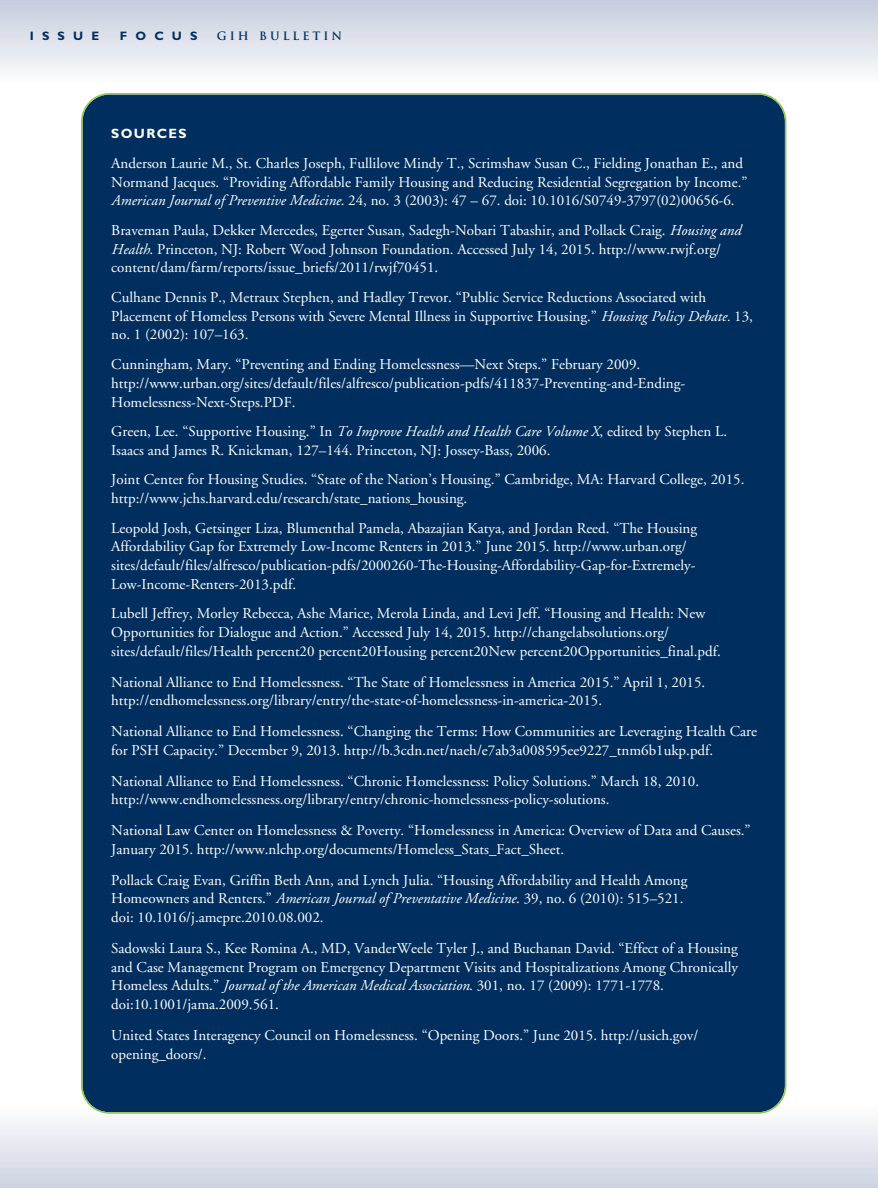
<style>
.page{position:relative;width:878px;height:1188px;background:#fff}
.page>*{position:absolute;margin:0;border:0;box-sizing:border-box;transform-origin:0 0}
.t1{font:15px/18.8px "Adobe Garamond";color:#fff}
.t2{font:700 13.5px "Gill Sans";letter-spacing:.1em;color:#fff}
.t3{font:700 12.3px "Gill Sans";letter-spacing:.66em;color:#002e5e}
.t4{font:700 11.25px "Trajan";letter-spacing:.265em;color:#002e5e}
.s1{font-style:italic}
</style>
<div class="page">
<div style="left:0;top:1107px;width:877px;height:81px;background:linear-gradient(to bottom,#fcfdfd,#cdd2e1)"></div>
<div style="left:0;top:0;width:877px;height:82px;background:linear-gradient(to bottom,#c5cbdc,#fafbfc)"></div>
<div style="left:81px;top:93px;width:705px;height:1021px;background:#002e5e"></div>
<hr style="left:0;top:1187px;width:878px;height:1px;background:#fff">
<p class="t3" style="left:30px;top:31px;width:71px">ISSUE</p>
<p class="t3" style="left:120px;top:31px;width:79px">FOCUS</p>
<p class="t4" style="left:217px;top:29px;width:127px">GIH BULLETIN</p>
<p class="t2" style="left:111px;top:129px;width:77px">SOURCES</p>
<p class="t1" style="left:111px;top:155px;width:637px">Anderson Laurie M., St. Charles Joseph, Fullilove Mindy T., Scrimshaw Susan C., Fielding Jonathan E., and<br>Normand Jacques. “Providing Affordable Family Housing and Reducing Residential Segregation by Income.”<br><span class="s1">American Journal of Preventive Medicine</span>. 24, no. 3 (2003): 47 – 67. doi: 10.1016/S0749-3797(02)00656-6.</p>
<p class="t1" style="left:111px;top:222px;width:631px">Braveman Paula, Dekker Mercedes, Egerter Susan, Sadegh-Nobari Tabashir, and Pollack Craig. <span class="s1">Housing and<br>Health</span>. Princeton, NJ: Robert Wood Johnson Foundation. Accessed July 14, 2015. http://www.rwjf.org/ content/dam/farm/reports/issue_briefs/2011/rwjf70451.</p>
<p class="t1" style="left:111px;top:289px;width:643px">Culhane Dennis P., Metraux Stephen, and Hadley Trevor. “Public Service Reductions Associated with<br>Placement of Homeless Persons with Severe Mental Illness in Supportive Housing.” <span class="s1">Housing Policy Debate.</span> 13, no. 1 (2002): 107–163.</p>
<p class="t1" style="left:111px;top:356px;width:575px">Cunningham, Mary. “Preventing and Ending Homelessness—Next Steps.” February 2009. http://www.urban.org/sites/default/files/alfresco/publication-pdfs/411837-Preventing-and-Ending-<br>Homelessness-Next-Steps.PDF.</p>
<p class="t1" style="left:111px;top:423px;width:617px">Green, Lee. “Supportive Housing.” In <span class="s1">To Improve Health and Health Care Volume X</span>, edited by Stephen L.<br>Isaacs and James R. Knickman, 127–144. Princeton, NJ: Jossey-Bass, 2006.</p>
<p class="t1" style="left:111px;top:472px;width:634px">Joint Center for Housing Studies. “State of the Nation’s Housing.” Cambridge, MA: Harvard College, 2015. http://www.jchs.harvard.edu/research/state_nations_housing.</p>
<p class="t1" style="left:111px;top:520px;width:587px">Leopold Josh, Getsinger Liza, Blumenthal Pamela, Abazajian Katya, and Jordan Reed. “The Housing Affordability Gap for Extremely Low-Income Renters in 2013.” June 2015. http://www.urban.org/ sites/default/files/alfresco/publication-pdfs/2000260-The-Housing-Affordability-Gap-for-Extremely-Low-Income-Renters-2013.pdf.</p>
<p class="t1" style="left:111px;top:606px;width:611px">Lubell Jeffrey, Morley Rebecca, Ashe Marice, Merola Linda, and Levi Jeff. “Housing and Health: New<br>Opportunities for Dialogue and Action.” Accessed July 14, 2015. http://changelabsolutions.org/ sites/default/files/Health percent20 percent20Housing percent20New percent20Opportunities_final.pdf.</p>
<p class="t1" style="left:111px;top:674px;width:595px">National Alliance to End Homelessness. “The State of Homelessness in America 2015.” April 1, 2015. http://endhomelessness.org/library/entry/the-state-of-homelessness-in-america-2015.</p>
<p class="t1" style="left:111px;top:723px;width:647px">National Alliance to End Homelessness. “Changing the Terms: How Communities are Leveraging Health Care for PSH Capacity.” December 9, 2013. http://b.3cdn.net/naeh/e7ab3a008595ee9227_tnm6b1ukp.pdf.</p>
<p class="t1" style="left:111px;top:773px;width:589px">National Alliance to End Homelessness. “Chronic Homelessness: Policy Solutions.” March 18, 2010. http://www.endhomelessness.org/library/entry/chronic-homelessness-policy-solutions.</p>
<p class="t1" style="left:111px;top:822px;width:641px">National Law Center on Homelessness &amp; Poverty. “Homelessness in America: Overview of Data and Causes.”<br>January 2015. http://www.nlchp.org/documents/Homeless_Stats_Fact_Sheet.</p>
<p class="t1" style="left:111px;top:872px;width:577px">Pollack Craig Evan, Griffin Beth Ann, and Lynch Julia. “Housing Affordability and Health Among<br>Homeowners and Renters.” <span class="s1">American Journal of Preventative Medicine</span>. 39, no. 6 (2010): 515–521. doi: 10.1016/j.amepre.2010.08.002.</p>
<p class="t1" style="left:111px;top:940px;width:628px">Sadowski Laura S., Kee Romina A., MD, VanderWeele Tyler J., and Buchanan David. “Effect of a Housing and Case Management Program on Emergency Department Visits and Hospitalizations Among Chronically Homeless Adults.” <span class="s1">Journal of the American Medical Association</span>. 301, no. 17 (2009): 1771-1778. doi:10.1001/jama.2009.561.</p>
<p class="t1" style="left:111px;top:1027px;width:588px">United States Interagency Council on Homelessness. “Opening Doors.” June 2015. http://usich.gov/ opening_doors/.</p>
</div>
